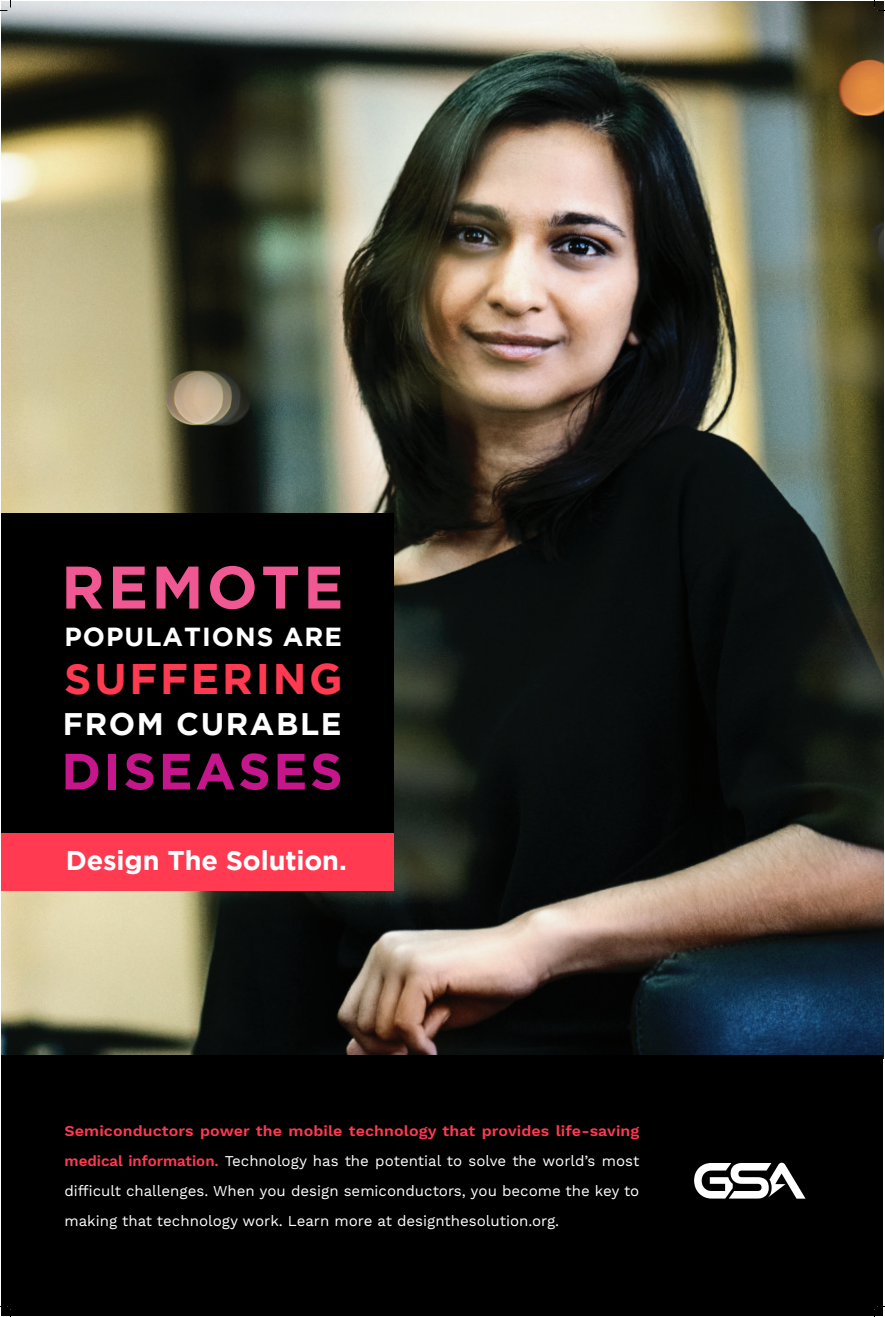
<style>
.page{position:relative;width:885px;height:1317px;background:#fff}
.page>*{position:absolute;margin:0;border:0;box-sizing:border-box;transform-origin:0 0}
.t1{font:700 60px "Gotham";letter-spacing:.055em;color:#f05893}
.t2{font:700 51px "Gotham";letter-spacing:.05em;color:#c5168c}
.t3{font:700 42.75px "Gotham";letter-spacing:.065em;color:#ff3a51}
.t4{font:700 31.1px "Gotham";letter-spacing:.05em;color:#fff}
.t5{font:700 27px "Gotham";letter-spacing:-.005em;color:#fff}
.t6{font:700 26.1px "Gotham";letter-spacing:.04em;color:#fff}
.t7{font:15px/30px "Work Sans";color:#fff;text-align:justify}
.s1{font-weight:600;color:#ff3a51}
</style>
<div class="page">
<img style="left:2px;top:2px;width:882px;height:1053px">
<div style="left:2px;top:1055px;width:882px;height:261px;background:#000"></div>
<svg style="left:694px;top:1163px;width:112px;height:36px"></svg>
<div style="left:2px;top:513px;width:392px;height:378px;background:#000"></div>
<div style="left:2px;top:833px;width:392px;height:58px;background:#ff3a51"></div>
<svg style="left:0;top:0;width:11px;height:11px"></svg>
<svg style="left:0;top:1306px;width:11px;height:11px"></svg>
<svg style="left:874px;top:0;width:11px;height:11px"></svg>
<svg style="left:874px;top:1306px;width:11px;height:11px"></svg>
<p class="t1" style="left:61px;top:553px;width:284px">REMOTE</p>
<p class="t6" style="left:64px;top:621px;width:279px">POPULATIONS ARE</p>
<p class="t3" style="left:64px;top:654px;width:280px">SUFFERING</p>
<p class="t4" style="left:63px;top:706px;width:281px">FROM CURABLE</p>
<p class="t2" style="left:61px;top:742px;width:283px">DISEASES</p>
<p class="t5" style="left:66px;top:845px;width:282px">Design The Solution.</p>
<p class="t7" style="left:64px;top:1116px;width:576px"><span class="s1">Semiconductors power the mobile technology that provides life-saving medical information.</span> Technology has the potential to solve the world’s most difficult challenges. When you design semiconductors, you become the key to making that technology work. Learn more at designthesolution.org.</p>
</div>
